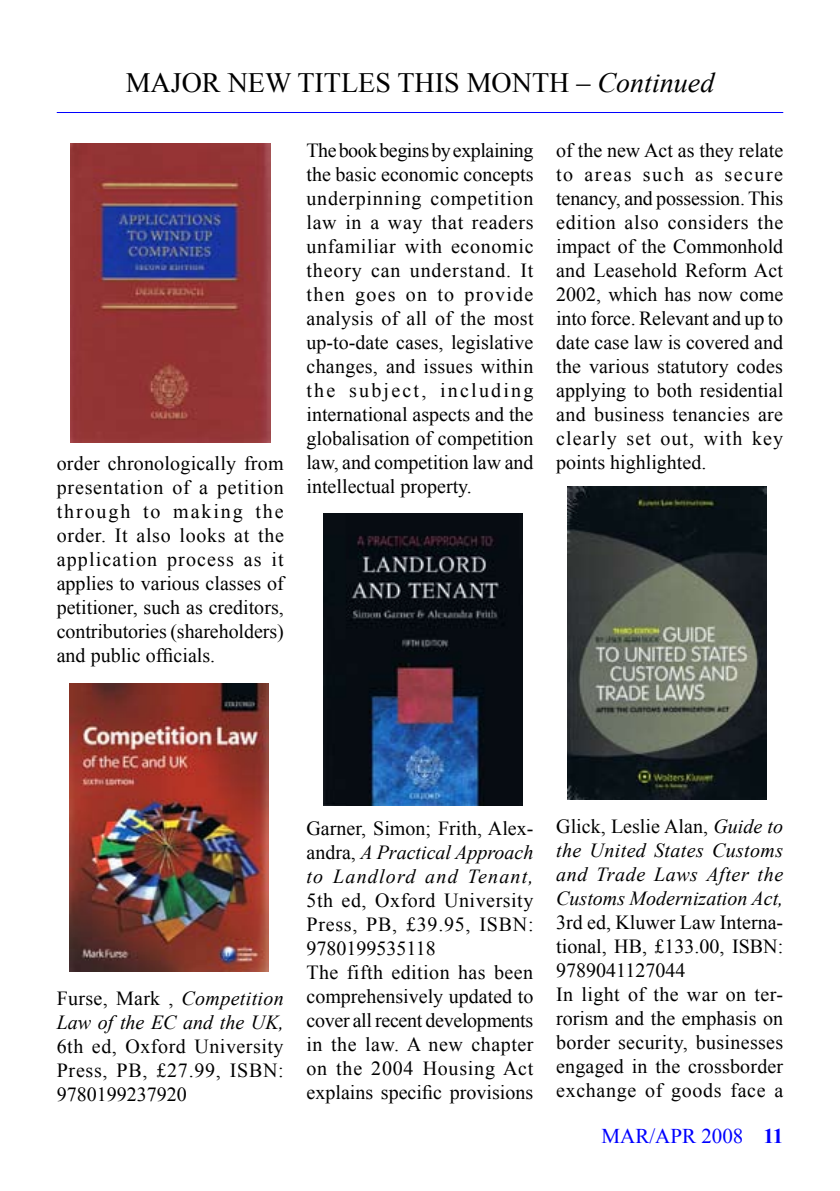
<style>
.page{position:relative;width:840px;height:1191px;background:#fff}
.page>*{position:absolute;margin:0;border:0;box-sizing:border-box;transform-origin:0 0}
.t1{font:28px "Times New Roman";color:#000}
.t2{font:21px "Times New Roman";color:#00f}
.t3{font:20px/24px "Times New Roman";color:#000;text-align:justify}
.t4{font:italic 20px/24px "Times New Roman";color:#000;text-align:justify}
.s1{font-style:italic}
.s2{font-style:normal}
.s3{font-weight:700}
</style>
<div class="page">
<hr style="left:57px;top:112px;width:725px;height:1px;background:#00f">
<img style="left:71px;top:144px;width:199px;height:298px">
<img style="left:69px;top:683px;width:200px;height:288px">
<img style="left:323px;top:513px;width:199px;height:292px">
<img style="left:567px;top:486px;width:199px;height:313px">
<h1 class="t1" style="left:126px;top:64px;width:590px">MAJOR NEW TITLES THIS MONTH – <span class="s1">Continued</span></h1>
<p class="t3" style="left:57px;top:451px;width:228px">order chronologically from presentation of a petition through to making the order. It also looks at the application process as it applies to various classes of petitioner, such as creditors, contributories (shareholders) and public officials.</p>
<p class="t3" style="left:306px;top:138px;width:228px">The book begins by explaining the basic economic concepts underpinning competition law in a way that readers unfamiliar with economic theory can understand. It then goes on to provide analysis of all of the most up-to-date cases, legislative changes, and issues within the subject, including international aspects and the globalisation of competition law, and competition law and intellectual property.</p>
<p class="t3" style="left:556px;top:138px;width:228px">of the new Act as they relate to areas such as secure tenancy, and possession. This edition also considers the impact of the Commonhold and Leasehold Reform Act 2002, which has now come into force. Relevant and up to date case law is covered and the various statutory codes applying to both residential and business tenancies are clearly set out, with key points highlighted.</p>
<p class="t4" style="left:57px;top:985px;width:228px"><span class="s2">Furse, Mark ,</span> Competition<br>Law of the EC and the UK,</p>
<p class="t3" style="left:57px;top:1034px;width:228px">6th ed, Oxford University Press, PB, £27.99, ISBN:<br>9780199237920</p>
<p class="t4" style="left:306px;top:816px;width:228px"><span class="s2">Garner, Simon; Frith, Alex&shy;andra,</span> A Practical Approach to Landlord and Tenant,</p>
<p class="t3" style="left:306px;top:888px;width:228px;text-align:left">5th ed, Oxford University<br>Press, PB, £39.95, ISBN:<br>9780199535118<br>The fifth edition has been comprehensively updated to cover all recent developments in the law. A new chapter on the 2004 Housing Act explains specific provisions</p>
<p class="t4" style="left:556px;top:813px;width:228px"><span class="s2">Glick, Leslie Alan,</span> Guide to the United States Customs and Trade Laws After the Customs Modernization Act,</p>
<p class="t3" style="left:556px;top:910px;width:228px;text-align:left">3rd ed, Kluwer Law Interna&shy;tional, HB, £133.00, ISBN:<br>9789041127044<br>In light of the war on ter&shy;rorism and the emphasis on border security, businesses engaged in the crossborder exchange of goods face a</p>
<p class="t2" style="left:601px;top:1122px;width:183px">MAR/APR 2008 <span class="s3">11</span></p>
</div>
